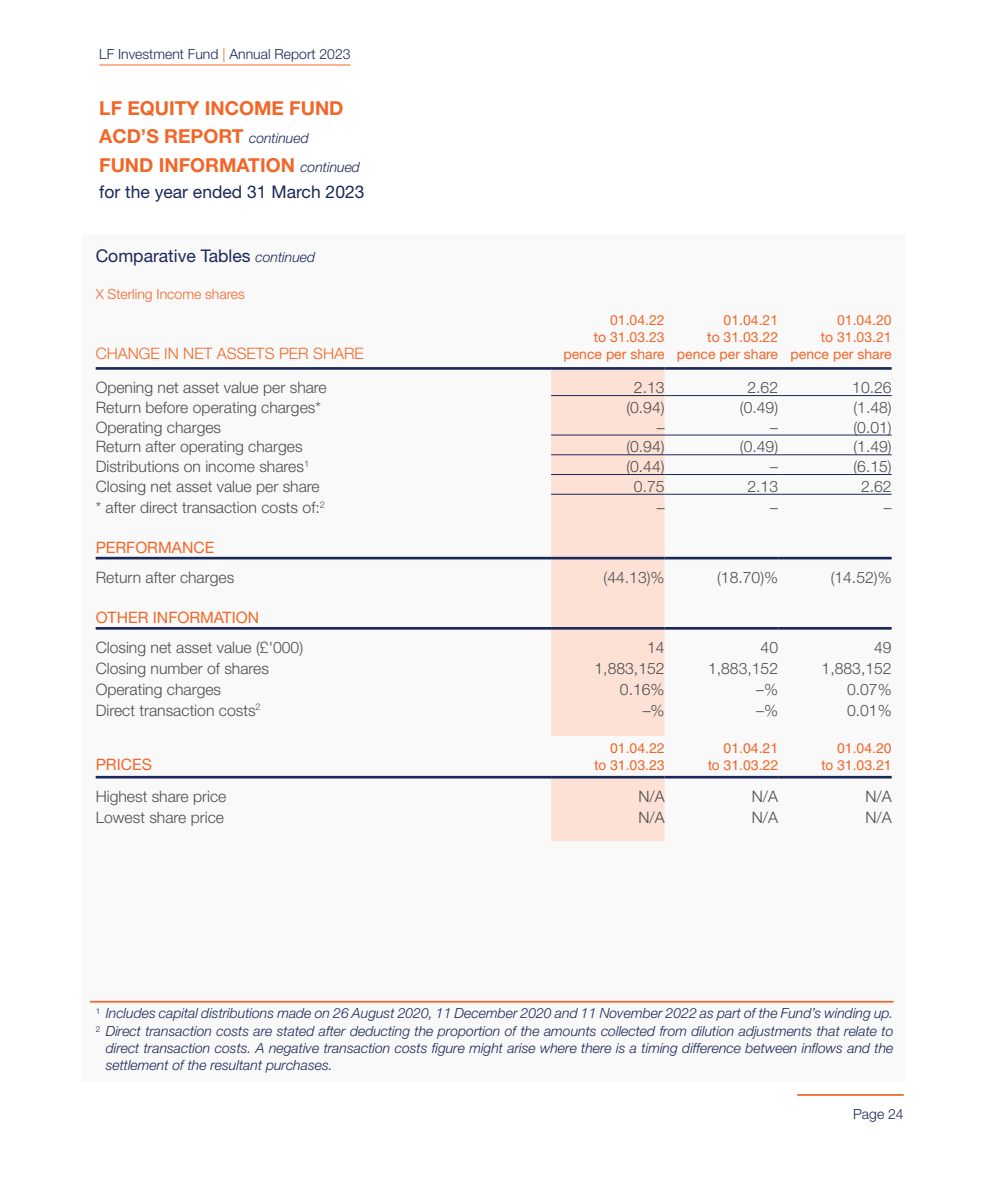
<style>
.page{position:relative;width:992px;height:1191px;background:#fff}
.page>*{position:absolute;margin:0;border:0;box-sizing:border-box;transform-origin:0 0}
.t1{font:700 19.25px/28.2px "Helvetica Neue";color:#f26628}
.t2{font:17.5px "Helvetica Neue";color:#1a2759}
.t3{font:300 15.75px "Helvetica Neue";color:#4c4d4f}
.t4{font:15.75px "Helvetica Neue";color:#f26728}
.t5{font:300 15.75px "Helvetica Neue";color:#f26728}
.t6{font:italic 300 14px "Helvetica Neue";color:#1a2759}
.t7{font:14px/16.8px "Helvetica Neue";color:#f26628;text-align:right}
.t8{font:14px/16.8px "Helvetica";color:#f26728;text-align:right}
.t9{font:300 14px "Helvetica Neue";color:#1a2759}
.t10{font:300 14px "Helvetica Neue";color:#f26728}
.s1{color:#f26628}
.s2{font-weight:300;font-style:italic;font-size:14px;color:#1a2759}
.s3{font-weight:300;font-style:italic;font-size:14px}
</style>
<div class="page">
<div style="left:82px;top:236px;width:823px;height:846px;background:#f9f9f9"></div>
<hr style="left:99px;top:65px;width:251px;height:1px;background:#f26628">
<hr style="left:797px;top:1094px;width:106px;height:2px;background:#f26628">
<svg style="left:96px;top:556px;width:455px;height:223px"></svg>
<div style="left:551px;top:370px;width:113px;height:471px;background:#fce1d4"></div>
<hr style="left:96px;top:367px;width:455px;height:3px;background:#1a2859">
<hr style="left:551px;top:367px;width:113px;height:3px;background:#1a2859">
<hr style="left:664px;top:367px;width:114px;height:3px;background:#1a2859">
<hr style="left:778px;top:367px;width:113px;height:3px;background:#1a2859">
<hr style="left:551px;top:395px;width:113px;height:1px;background:#1a285a">
<hr style="left:664px;top:395px;width:114px;height:1px;background:#1a285a">
<hr style="left:778px;top:395px;width:113px;height:1px;background:#1a285a">
<hr style="left:551px;top:435px;width:113px;height:1px;background:#1a285a">
<hr style="left:664px;top:435px;width:114px;height:1px;background:#1a285a">
<hr style="left:778px;top:435px;width:113px;height:1px;background:#1a285a">
<hr style="left:551px;top:454px;width:113px;height:1px;background:#1a285a">
<hr style="left:664px;top:454px;width:114px;height:1px;background:#1a285a">
<hr style="left:778px;top:454px;width:113px;height:1px;background:#1a285a">
<hr style="left:551px;top:474px;width:113px;height:1px;background:#1a285a">
<hr style="left:664px;top:474px;width:114px;height:1px;background:#1a285a">
<hr style="left:778px;top:474px;width:113px;height:1px;background:#1a285a">
<hr style="left:551px;top:494px;width:113px;height:1px;background:#1a285a">
<hr style="left:664px;top:494px;width:114px;height:1px;background:#1a285a">
<hr style="left:778px;top:494px;width:113px;height:1px;background:#1a285a">
<hr style="left:96px;top:557px;width:455px;height:2px;background:#1a2859">
<hr style="left:551px;top:557px;width:113px;height:2px;background:#1a2859">
<hr style="left:664px;top:557px;width:114px;height:2px;background:#1a2859">
<hr style="left:778px;top:557px;width:113px;height:2px;background:#1a2859">
<hr style="left:96px;top:627px;width:455px;height:2px;background:#1a2859">
<hr style="left:551px;top:627px;width:113px;height:2px;background:#1a2859">
<hr style="left:664px;top:627px;width:114px;height:2px;background:#1a2859">
<hr style="left:778px;top:627px;width:113px;height:2px;background:#1a2859">
<hr style="left:96px;top:776px;width:455px;height:2px;background:#1a2859">
<hr style="left:551px;top:776px;width:113px;height:2px;background:#1a2859">
<hr style="left:664px;top:776px;width:114px;height:2px;background:#1a2859">
<hr style="left:778px;top:776px;width:113px;height:2px;background:#1a2859">
<div style="left:551px;top:736px;width:113px;height:37px;background:#f9f9f9"></div>
<hr style="left:90px;top:1001px;width:803px;height:1px;background:#f26628">
<p class="t9" style="left:99px;top:45px;width:253px">LF Investment Fund <span class="s1">|</span> Annual Report 2023</p>
<p class="t1" style="left:99px;top:94px;width:262px">LF EQUITY INCOME FUND<br>ACD’S REPORT <span class="s2">continued<br></span>FUND INFORMATION <span class="s2">continued</span></p>
<p class="t2" style="left:99px;top:181px;width:267px">for the year ended 31 March 2023</p>
<p class="t2" style="left:96px;top:245px;width:221px">Comparative Tables <span class="s3">continued</span></p>
<p class="t10" style="left:96px;top:286px;width:151px">X Sterling Income shares</p>
<p class="t5" style="left:96px;top:343px;width:270px">CHANGE IN NET ASSETS PER SHARE</p>
<p class="t7" style="left:563px;top:311px;width:103px">01.04.22<br>to 31.03.23 pence per share</p>
<p class="t7" style="left:677px;top:311px;width:103px">01.04.21<br>to 31.03.22 pence per share</p>
<p class="t7" style="left:790px;top:311px;width:103px">01.04.20<br>to 31.03.21 pence per share</p>
<p class="t3" style="left:96px;top:378px;width:233px">Opening net asset value per share</p>
<p class="t3" style="left:634px;top:378px;width:32px">2.13</p>
<p class="t3" style="left:747px;top:378px;width:32px">2.62</p>
<p class="t3" style="left:852px;top:378px;width:41px">10.26</p>
<p class="t3" style="left:96px;top:398px;width:227px">Return before operating charges*</p>
<p class="t3" style="left:626px;top:398px;width:40px">(0.94)</p>
<p class="t3" style="left:740px;top:398px;width:40px">(0.49)</p>
<p class="t3" style="left:853px;top:398px;width:40px">(1.48)</p>
<p class="t3" style="left:96px;top:417px;width:127px">Operating charges</p>
<p class="t3" style="left:657px;top:417px;width:9px">–</p>
<p class="t3" style="left:770px;top:417px;width:9px">–</p>
<p class="t3" style="left:853px;top:417px;width:40px">(0.01)</p>
<p class="t3" style="left:96px;top:437px;width:208px">Return after operating charges</p>
<p class="t3" style="left:626px;top:437px;width:40px">(0.94)</p>
<p class="t3" style="left:740px;top:437px;width:40px">(0.49)</p>
<p class="t3" style="left:853px;top:437px;width:40px">(1.49)</p>
<p class="t3" style="left:96px;top:457px;width:215px">Distributions on income shares<sup>1</sup></p>
<p class="t3" style="left:626px;top:457px;width:40px">(0.44)</p>
<p class="t3" style="left:770px;top:457px;width:9px">–</p>
<p class="t3" style="left:853px;top:457px;width:40px">(6.15)</p>
<p class="t3" style="left:96px;top:476px;width:226px">Closing net asset value per share</p>
<p class="t3" style="left:634px;top:476px;width:32px">0.75</p>
<p class="t3" style="left:747px;top:476px;width:32px">2.13</p>
<p class="t3" style="left:861px;top:476px;width:32px">2.62</p>
<p class="t3" style="left:96px;top:498px;width:231px">* after direct transaction costs of:<sup>2</sup></p>
<p class="t3" style="left:657px;top:498px;width:9px">–</p>
<p class="t3" style="left:770px;top:498px;width:9px">–</p>
<p class="t3" style="left:883px;top:498px;width:9px">–</p>
<p class="t4" style="left:96px;top:538px;width:120px">PERFORMANCE</p>
<p class="t3" style="left:96px;top:568px;width:140px">Return after charges</p>
<p class="t3" style="left:603px;top:568px;width:62px">(44.13)%</p>
<p class="t3" style="left:717px;top:568px;width:62px">(18.70)%</p>
<p class="t3" style="left:830px;top:568px;width:62px">(14.52)%</p>
<p class="t4" style="left:96px;top:608px;width:165px">OTHER INFORMATION</p>
<p class="t3" style="left:96px;top:638px;width:209px">Closing net asset value (£'000)</p>
<p class="t3" style="left:647px;top:638px;width:19px">14</p>
<p class="t3" style="left:760px;top:638px;width:19px">40</p>
<p class="t3" style="left:874px;top:638px;width:19px">49</p>
<p class="t3" style="left:96px;top:658px;width:175px">Closing number of shares</p>
<p class="t3" style="left:594px;top:658px;width:72px">1,883,152</p>
<p class="t3" style="left:708px;top:658px;width:72px">1,883,152</p>
<p class="t3" style="left:821px;top:658px;width:72px">1,883,152</p>
<p class="t3" style="left:96px;top:679px;width:127px">Operating charges</p>
<p class="t3" style="left:620px;top:679px;width:46px">0.16%</p>
<p class="t3" style="left:756px;top:679px;width:23px">–%</p>
<p class="t3" style="left:847px;top:679px;width:46px">0.07%</p>
<p class="t3" style="left:96px;top:700px;width:166px">Direct transaction costs<sup>2</sup></p>
<p class="t3" style="left:643px;top:700px;width:23px">–%</p>
<p class="t3" style="left:756px;top:700px;width:23px">–%</p>
<p class="t3" style="left:847px;top:700px;width:46px">0.01%</p>
<p class="t4" style="left:96px;top:754px;width:58px">PRICES</p>
<p class="t8" style="left:594px;top:739px;width:72px">01.04.22<br>to 31.03.23</p>
<p class="t8" style="left:708px;top:739px;width:72px">01.04.21<br>to 31.03.22</p>
<p class="t8" style="left:821px;top:739px;width:72px">01.04.20<br>to 31.03.21</p>
<p class="t3" style="left:96px;top:786px;width:132px">Highest share price</p>
<p class="t3" style="left:638px;top:786px;width:28px">N/A</p>
<p class="t3" style="left:752px;top:786px;width:28px">N/A</p>
<p class="t3" style="left:865px;top:786px;width:28px">N/A</p>
<p class="t3" style="left:96px;top:807px;width:130px">Lowest share price</p>
<p class="t3" style="left:638px;top:807px;width:28px">N/A</p>
<p class="t3" style="left:752px;top:807px;width:28px">N/A</p>
<p class="t3" style="left:865px;top:807px;width:28px">N/A</p>
<p class="t6" style="left:96px;top:1005px;width:799px"><sup>1</sup> Includes capital distributions made on 26 August 2020, 11 December 2020 and 11 November 2022 as part of the Fund’s winding up.</p>
<p class="t6" style="left:96px;top:1023px;width:799px"><sup>2</sup> Direct transaction costs are stated after deducting the proportion of the amounts collected from dilution adjustments that relate to</p>
<p class="t6" style="left:106px;top:1040px;width:789px">direct transaction costs. A negative transaction costs figure might arise where there is a timing difference between inflows and the</p>
<p class="t6" style="left:106px;top:1056px;width:228px">settlement of the resultant purchases.</p>
<p class="t9" style="left:853px;top:1105px;width:52px">Page 24</p>
</div>
